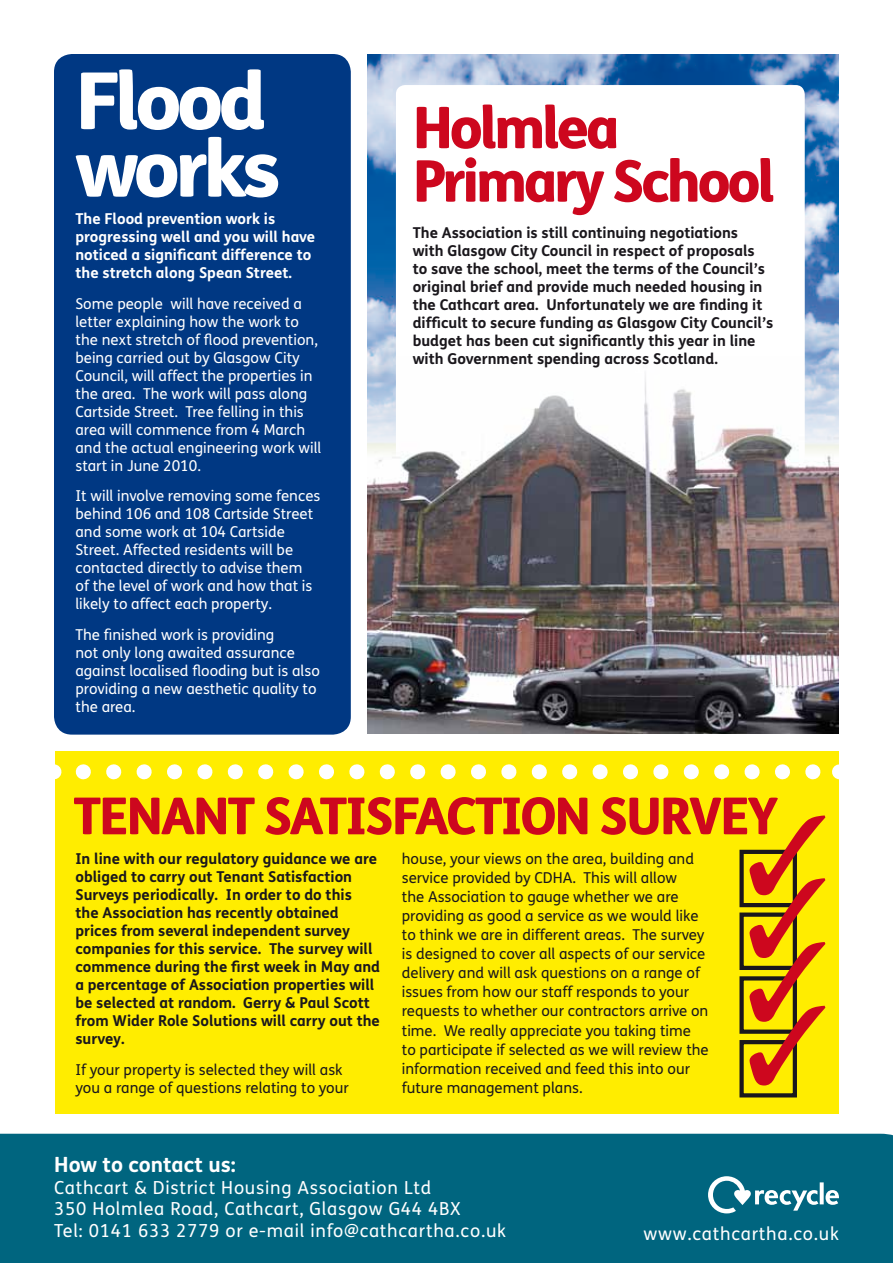
<style>
.page{position:relative;width:893px;height:1263px;background:#fff}
.page>*{position:absolute;margin:0;border:0;box-sizing:border-box;transform-origin:0 0}
.t1{font:800 78.75px/67.5px "FS Me";letter-spacing:-.06em;color:#fff}
.t2{font:800 57.6px/53.4px "FS Me";letter-spacing:-.06em;color:#cd071e}
.t3{font:800 51px "FS Me";letter-spacing:-.04em;color:#cd071e}
.t4{font:700 21px "FS Me";color:#fff}
.t5{font:18px/21.6px "FS Me";letter-spacing:.04em;color:#fff}
.t6{font:700 15px/18px "FS Me";color:#1a171c}
.t7{font:15px/18px "FS Me";color:#fff}
.t8{font:15px/19px "FS Me";color:#1a171c}
.t9{font:700 15px/18px "FS Me";color:#fff}
</style>
<div class="page">
<img style="left:368px;top:54px;width:471px;height:303px">
<div style="left:396px;top:85px;width:409px;height:422px;background:#fff;border-radius:9px"></div>
<img style="left:368px;top:357px;width:471px;height:376px">
<div style="left:54px;top:54px;width:297px;height:681px;background:#003883;border-radius:18px"></div>
<div style="left:0;top:1134px;width:893px;height:129px;background:#00657f"></div>
<svg style="left:708px;top:1176px;width:131px;height:37px"></svg>
<div style="left:55px;top:751px;width:783px;height:362px;background:#ffed00"></div>
<svg style="left:83px;top:764px;width:738px;height:15px"></svg>
<div style="left:739px;top:850px;width:58px;height:57px;border:4px solid #1a171c"></div>
<div style="left:739px;top:912px;width:58px;height:58px;border:4px solid #1a171c"></div>
<div style="left:739px;top:976px;width:58px;height:58px;border:4px solid #1a171c"></div>
<div style="left:739px;top:1040px;width:58px;height:57px;border:4px solid #1a171c"></div>
<svg style="left:749px;top:815px;width:76px;height:270px"></svg>
<h1 class="t1" style="left:75px;top:67px;width:207px">Flood works</h1>
<p class="t9" style="left:75px;top:210px;width:241px">The Flood prevention work is progressing well and you will have noticed a significant difference to the stretch along Spean Street.</p>
<p class="t7" style="left:75px;top:295px;width:247px">Some people will have received a letter explaining how the work to the next stretch of flood prevention, being carried out by Glasgow City Council, will affect the properties in the area. The work will pass along Cartside Street. Tree felling in this area will commence from 4 March and the actual engineering work will start in June 2010.</p>
<p class="t7" style="left:75px;top:487px;width:246px">It will involve removing some fences behind 106 and 108 Cartside Street and some work at 104 Cartside Street. Affected residents will be contacted directly to advise them<br>of the level of work and how that is likely to affect each property.</p>
<p class="t7" style="left:75px;top:626px;width:246px">The finished work is providing<br>not only long awaited assurance against localised flooding but is also providing a new aesthetic quality to the area.</p>
<h2 class="t2" style="left:413px;top:101px;width:364px">Holmlea<br>Primary School</h2>
<p class="t6" style="left:413px;top:224px;width:362px">The Association is still continuing negotiations<br>with Glasgow City Council in respect of proposals<br>to save the school, meet the terms of the Council’s original brief and provide much needed housing in the Cathcart area. Unfortunately we are finding it difficult to secure funding as Glasgow City Council’s budget has been cut significantly this year in line with Government spending across Scotland.</p>
<h3 class="t3" style="left:73px;top:784px;width:706px">TENANT SATISFACTION SURVEY</h3>
<p class="t6" style="left:75px;top:849px;width:306px">In line with our regulatory guidance we are obliged to carry out Tenant Satisfaction Surveys periodically. In order to do this<br>the Association has recently obtained prices from several independent survey companies for this service. The survey will commence during the first week in May and a percentage of Association properties will be selected at random. Gerry &amp; Paul Scott from Wider Role Solutions will carry out the survey.</p>
<p class="t8" style="left:75px;top:1061px;width:275px;line-height:18px">If your property is selected they will ask you a range of questions relating to your</p>
<p class="t8" style="left:402px;top:849px;width:308px">house, your views on the area, building and service provided by CDHA. This will allow<br>the Association to gauge whether we are providing as good a service as we would like to think we are in different areas. The survey is designed to cover all aspects of our service delivery and will ask questions on a range of issues from how our staff responds to your requests to whether our contractors arrive on time. We really appreciate you taking time to participate if selected as we will review the information received and feed this into our future management plans.</p>
<h3 class="t4" style="left:54px;top:1151px;width:183px">How to contact us:</h3>
<p class="t5" style="left:54px;top:1177px;width:453px">Cathcart &amp; District Housing Association Ltd<br>350 Holmlea Road, Cathcart, Glasgow G44 4BX<br>Tel: 0141 633 2779 or e-mail info@cathcartha.co.uk</p>
<p class="t5" style="left:643px;top:1223px;width:197px">www.cathcartha.co.uk</p>
</div>
